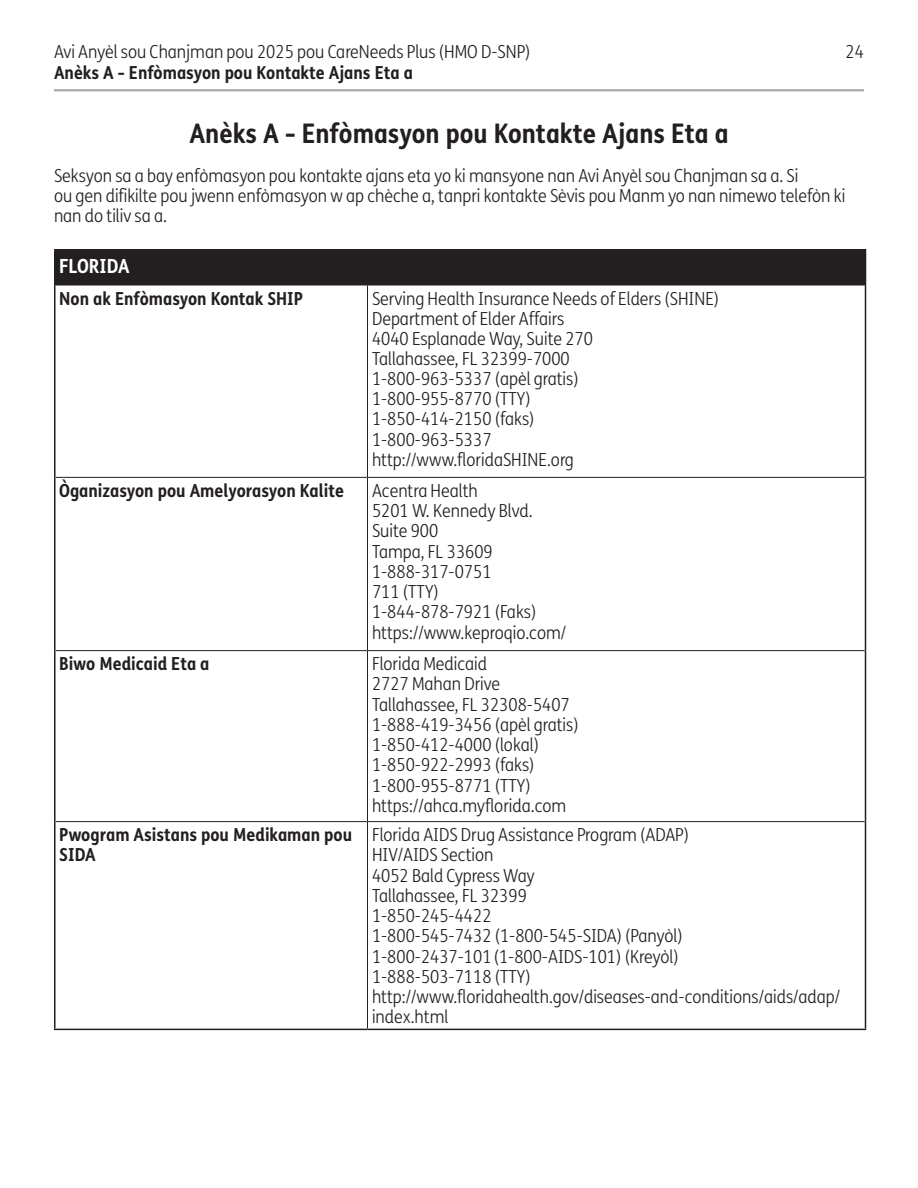
<style>
.page{position:relative;width:918px;height:1188px;background:#fff}
.page>*{position:absolute;margin:0;border:0;box-sizing:border-box;transform-origin:0 0}
.Heading__1-Exhibit{font:700 27px "FS Humana Condensed";color:#231f20}
._07_TCH0{font:700 19.5px "FS Humana Condensed";color:#fff}
._07_TB1_nospace{font:300 18px/20.2px "FS Humana Condensed";color:#231f20}
._06_Body_Text{font:300 18px/20.2px "FS Humana Condensed";color:#231f20}
._07_TB1{font:700 18px/20.2px "FS Humana Condensed";color:#231f20}
</style>
<div class="page">
<hr style="left:54px;top:89px;width:810px;height:2px;background:#a8a9ad">
<div style="left:55px;top:250px;width:811px;height:35px;background:#231f20"></div>
<hr style="left:367px;top:285px;width:1px;height:192px;background:#231f20">
<hr style="left:56px;top:477px;width:312px;height:1px;background:#231f20">
<hr style="left:368px;top:477px;width:497px;height:1px;background:#231f20">
<hr style="left:367px;top:478px;width:1px;height:172px;background:#231f20">
<hr style="left:56px;top:650px;width:312px;height:1px;background:#231f20">
<hr style="left:368px;top:650px;width:497px;height:1px;background:#231f20">
<hr style="left:367px;top:651px;width:1px;height:170px;background:#231f20">
<hr style="left:56px;top:285px;width:312px;height:1px;background:#231f20">
<hr style="left:368px;top:285px;width:497px;height:1px;background:#231f20">
<hr style="left:54px;top:249px;width:314px;height:1px;background:#231f20">
<hr style="left:54px;top:250px;width:2px;height:35px;background:#231f20">
<hr style="left:368px;top:249px;width:498px;height:1px;background:#231f20">
<hr style="left:54px;top:285px;width:2px;height:192px;background:#231f20">
<hr style="left:865px;top:285px;width:1px;height:192px;background:#231f20">
<hr style="left:54px;top:477px;width:2px;height:174px;background:#231f20">
<hr style="left:865px;top:477px;width:1px;height:174px;background:#231f20">
<hr style="left:54px;top:651px;width:2px;height:171px;background:#231f20">
<hr style="left:865px;top:651px;width:1px;height:171px;background:#231f20">
<hr style="left:54px;top:822px;width:2px;height:207px;background:#231f20">
<hr style="left:865px;top:822px;width:1px;height:207px;background:#231f20">
<hr style="left:54px;top:1029px;width:314px;height:1px;background:#231f20">
<hr style="left:368px;top:1029px;width:498px;height:1px;background:#231f20">
<hr style="left:56px;top:821px;width:312px;height:1px;background:#231f20">
<hr style="left:368px;top:821px;width:497px;height:1px;background:#231f20">
<hr style="left:367px;top:822px;width:1px;height:207px;background:#231f20">
<p class="_06_Body_Text" style="left:54px;top:41px;width:478px">Avi Anyèl sou Chanjman pou 2025 pou CareNeeds Plus (HMO D-SNP)</p>
<p class="_06_Body_Text" style="left:846px;top:41px;width:20px">24</p>
<p class="_07_TB1" style="left:54px;top:61px;width:360px">Anèks A - Enfòmasyon pou Kontakte Ajans Eta a</p>
<p class="Heading__1-Exhibit" style="left:189px;top:113px;width:541px">Anèks A - Enfòmasyon pou Kontakte Ajans Eta a</p>
<p class="_06_Body_Text" style="left:54px;top:165px;width:793px">Seksyon sa a bay enfòmasyon pou kontakte ajans eta yo ki mansyone nan Avi Anyèl sou Chanjman sa a. Si<br>ou gen difikilte pou jwenn enfòmasyon w ap chèche a, tanpri kontakte Sèvis pou Manm yo nan nimewo telefòn ki nan do tiliv sa a.</p>
<p class="_07_TCH0" style="left:59px;top:251px;width:72px">FLORIDA</p>
<p class="_07_TB1" style="left:59px;top:287px;width:245px">Non ak Enfòmasyon Kontak SHIP</p>
<p class="_07_TB1_nospace" style="left:372px;top:288px;width:349px">Serving Health Insurance Needs of Elders (SHINE)</p>
<p class="_07_TB1_nospace" style="left:372px;top:308px;width:194px">Department of Elder Affairs</p>
<p class="_07_TB1_nospace" style="left:372px;top:328px;width:222px">4040 Esplanade Way, Suite 270</p>
<p class="_07_TB1_nospace" style="left:372px;top:348px;width:199px">Tallahassee, FL 32399-7000</p>
<p class="_07_TB1_nospace" style="left:372px;top:368px;width:208px">1-800-963-5337 (apèl gratis)</p>
<p class="_07_TB1_nospace" style="left:372px;top:388px;width:160px">1-800-955-8770 (TTY)</p>
<p class="_07_TB1_nospace" style="left:372px;top:408px;width:164px">1-850-414-2150 (faks)</p>
<p class="_07_TB1_nospace" style="left:372px;top:429px;width:121px">1-800-963-5337</p>
<p class="_07_TB1_nospace" style="left:372px;top:449px;width:203px">http://www.floridaSHINE.org</p>
<p class="_07_TB1" style="left:59px;top:479px;width:286px">Òganizasyon pou Amelyorasyon Kalite</p>
<p class="_07_TB1_nospace" style="left:372px;top:480px;width:107px">Acentra Health</p>
<p class="_07_TB1_nospace" style="left:372px;top:500px;width:162px">5201 W. Kennedy Blvd.</p>
<p class="_07_TB1_nospace" style="left:372px;top:520px;width:68px">Suite 900</p>
<p class="_07_TB1_nospace" style="left:372px;top:541px;width:122px">Tampa, FL 33609</p>
<p class="_07_TB1_nospace" style="left:372px;top:561px;width:121px">1-888-317-0751</p>
<p class="_07_TB1_nospace" style="left:372px;top:581px;width:68px">711 (TTY)</p>
<p class="_07_TB1_nospace" style="left:372px;top:601px;width:166px">1-844-878-7921 (Faks)</p>
<p class="_07_TB1_nospace" style="left:372px;top:622px;width:196px">https://www.keproqio.com/</p>
<p class="_07_TB1" style="left:59px;top:653px;width:152px">Biwo Medicaid Eta a</p>
<p class="_07_TB1_nospace" style="left:372px;top:653px;width:117px">Florida Medicaid</p>
<p class="_07_TB1_nospace" style="left:372px;top:673px;width:130px">2727 Mahan Drive</p>
<p class="_07_TB1_nospace" style="left:372px;top:694px;width:199px">Tallahassee, FL 32308-5407</p>
<p class="_07_TB1_nospace" style="left:372px;top:714px;width:208px">1-888-419-3456 (apèl gratis)</p>
<p class="_07_TB1_nospace" style="left:372px;top:734px;width:168px">1-850-412-4000 (lokal)</p>
<p class="_07_TB1_nospace" style="left:372px;top:754px;width:164px">1-850-922-2993 (faks)</p>
<p class="_07_TB1_nospace" style="left:372px;top:775px;width:160px">1-800-955-8771 (TTY)</p>
<p class="_07_TB1_nospace" style="left:372px;top:795px;width:196px">https://ahca.myflorida.com</p>
<p class="_07_TB1" style="left:59px;top:824px;width:294px">Pwogram Asistans pou Medikaman pou<br>SIDA</p>
<p class="_07_TB1_nospace" style="left:372px;top:824px;width:319px">Florida AIDS Drug Assistance Program (ADAP)</p>
<p class="_07_TB1_nospace" style="left:372px;top:844px;width:123px">HIV/AIDS Section</p>
<p class="_07_TB1_nospace" style="left:372px;top:865px;width:164px">4052 Bald Cypress Way</p>
<p class="_07_TB1_nospace" style="left:372px;top:885px;width:156px">Tallahassee, FL 32399</p>
<p class="_07_TB1_nospace" style="left:372px;top:905px;width:121px">1-850-245-4422</p>
<p class="_07_TB1_nospace" style="left:372px;top:925px;width:312px">1-800-545-7432 (1-800-545-SIDA) (Panyòl)</p>
<p class="_07_TB1_nospace" style="left:372px;top:946px;width:308px">1-800-2437-101(1-800-AIDS-101) (Kreyòl)</p>
<p class="_07_TB1_nospace" style="left:372px;top:966px;width:160px">1-888-503-7118 (TTY)</p>
<p class="_07_TB1_nospace" style="left:372px;top:986px;width:470px">http://www.floridahealth.gov/diseases-and-conditions/aids/adap/ index.html</p>
</div>
